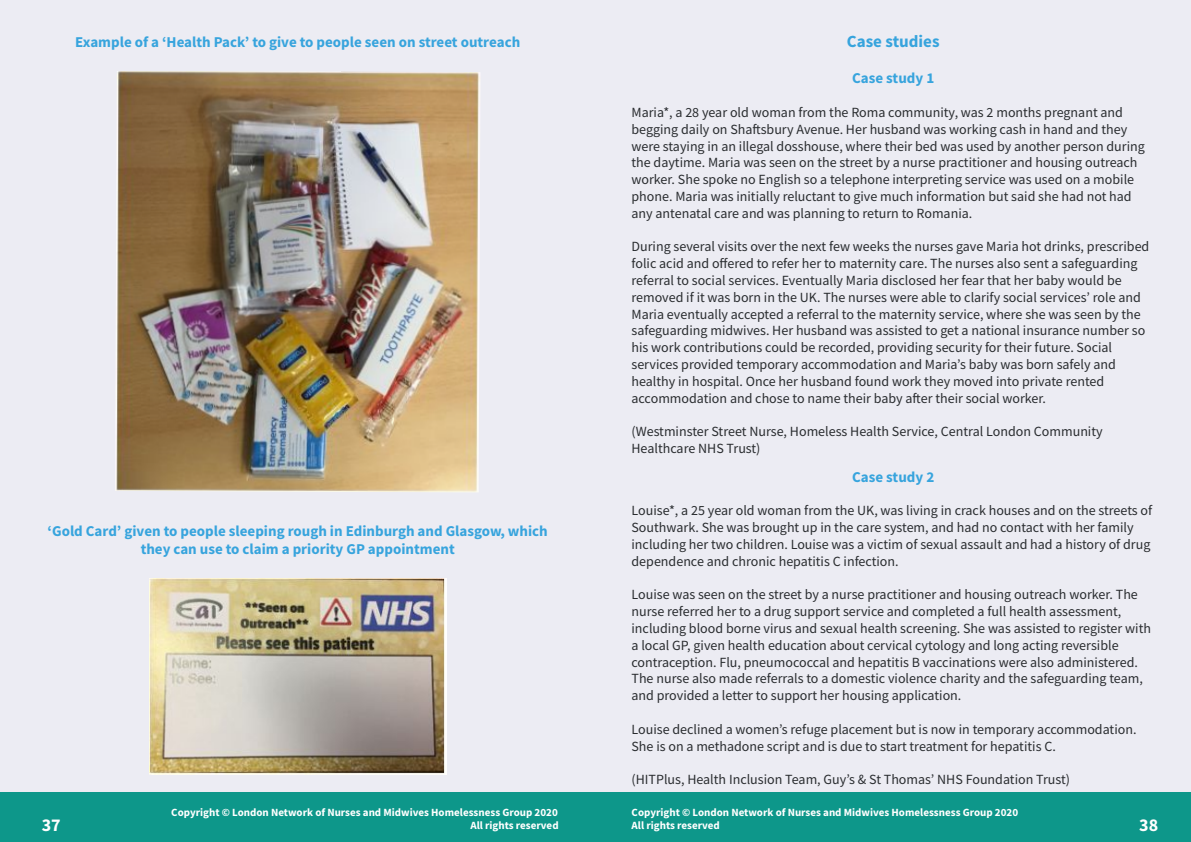
<style>
.page{position:relative;width:1191px;height:842px;background:#fff}
.page>*{position:absolute;margin:0;border:0;box-sizing:border-box;transform-origin:0 0}
.t1{font:700 18px "Source Sans Pro";color:#fff}
.t2{font:700 17px "Source Sans Pro";color:#37a4dd}
.t3{font:700 15px/18px "Source Sans Pro";color:#37a4dd;text-align:center}
.t4{font:14px/16.8px "Source Sans Pro";color:#292c2f}
.t5{font:700 11px/13.2px "Source Sans Pro";color:#fff;text-align:right}
</style>
<div class="page">
<div style="left:0;top:1px;width:595px;height:790px;background:#ececf3"></div>
<div style="left:0;top:792px;width:595px;height:50px;background:#0d978a"></div>
<div style="left:595px;top:792px;width:595px;height:50px;background:#0d978a"></div>
<div style="left:595px;top:1px;width:595px;height:790px;background:#ececf3"></div>
<img style="left:115px;top:71px;width:365px;height:421px">
<img style="left:149px;top:578px;width:297px;height:197px">
<p class="t3" style="left:75px;top:33px;width:446px">Example of a ‘Health Pack’ to give to people seen on street outreach</p>
<p class="t3" style="left:48px;top:522px;width:502px">‘Gold Card’ given to people sleeping rough in Edinburgh and Glasgow, which they can use to claim a priority GP appointment</p>
<p class="t2" style="left:847px;top:30px;width:94px">Case studies</p>
<p class="t3" style="left:852px;top:69px;width:83px">Case study 1</p>
<p class="t4" style="left:631px;top:104px;width:515px">Maria*, a 28 year old woman from the Roma community, was 2 months pregnant and begging daily on Shaftsbury Avenue. Her husband was working cash in hand and they were staying in an illegal dosshouse, where their bed was used by another person during the daytime. Maria was seen on the street by a nurse practitioner and housing outreach worker. She spoke no English so a telephone interpreting service was used on a mobile phone. Maria was initially reluctant to give much information but said she had not had any antenatal care and was planning to return to Romania.</p>
<p class="t4" style="left:631px;top:238px;width:519px">During several visits over the next few weeks the nurses gave Maria hot drinks, prescribed folic acid and offered to refer her to maternity care. The nurses also sent a safeguarding referral to social services. Eventually Maria disclosed her fear that her baby would be removed if it was born in the UK. The nurses were able to clarify social services’ role and Maria eventually accepted a referral to the maternity service, where she was seen by the safeguarding midwives. Her husband was assisted to get a national insurance number so his work contributions could be recorded, providing security for their future. Social services provided temporary accommodation and Maria’s baby was born safely and healthy in hospital. Once her husband found work they moved into private rented accommodation and chose to name their baby after their social worker.</p>
<p class="t4" style="left:631px;top:423px;width:473px">(Westminster Street Nurse, Homeless Health Service, Central London Community<br>Healthcare NHS Trust)</p>
<p class="t3" style="left:852px;top:468px;width:83px">Case study 2</p>
<p class="t4" style="left:631px;top:502px;width:522px">Louise*, a 25 year old woman from the UK, was living in crack houses and on the streets of Southwark. She was brought up in the care system, and had no contact with her family including her two children. Louise was a victim of sexual assault and had a history of drug dependence and chronic hepatitis C infection.</p>
<p class="t4" style="left:631px;top:586px;width:521px">Louise was seen on the street by a nurse practitioner and housing outreach worker. The nurse referred her to a drug support service and completed a full health assessment, including blood borne virus and sexual health screening. She was assisted to register with a local GP, given health education about cervical cytology and long acting reversible contraception. Flu, pneumococcal and hepatitis B vaccinations were also administered.<br>The nurse also made referrals to a domestic violence charity and the safeguarding team, and provided a letter to support her housing application.</p>
<p class="t4" style="left:631px;top:721px;width:506px">Louise declined a women’s refuge placement but is now in temporary accommodation.<br>She is on a methadone script and is due to start treatment for hepatitis C.</p>
<p class="t4" style="left:631px;top:771px;width:440px">(HITPlus, Health Inclusion Team, Guy’s &amp; St Thomas’ NHS Foundation Trust)</p>
<p class="t5" style="left:171px;top:806px;width:389px">Copyright © London Network of Nurses and Midwives Homelessness Group 2020<br>All rights reserved</p>
<p class="t5" style="left:631px;top:806px;width:388px;text-align:left">Copyright © London Network of Nurses and Midwives Homelessness Group 2020<br>All rights reserved</p>
<p class="t1" style="left:42px;top:813px;width:21px">37</p>
<p class="t1" style="left:1139px;top:813px;width:21px">38</p>
</div>
